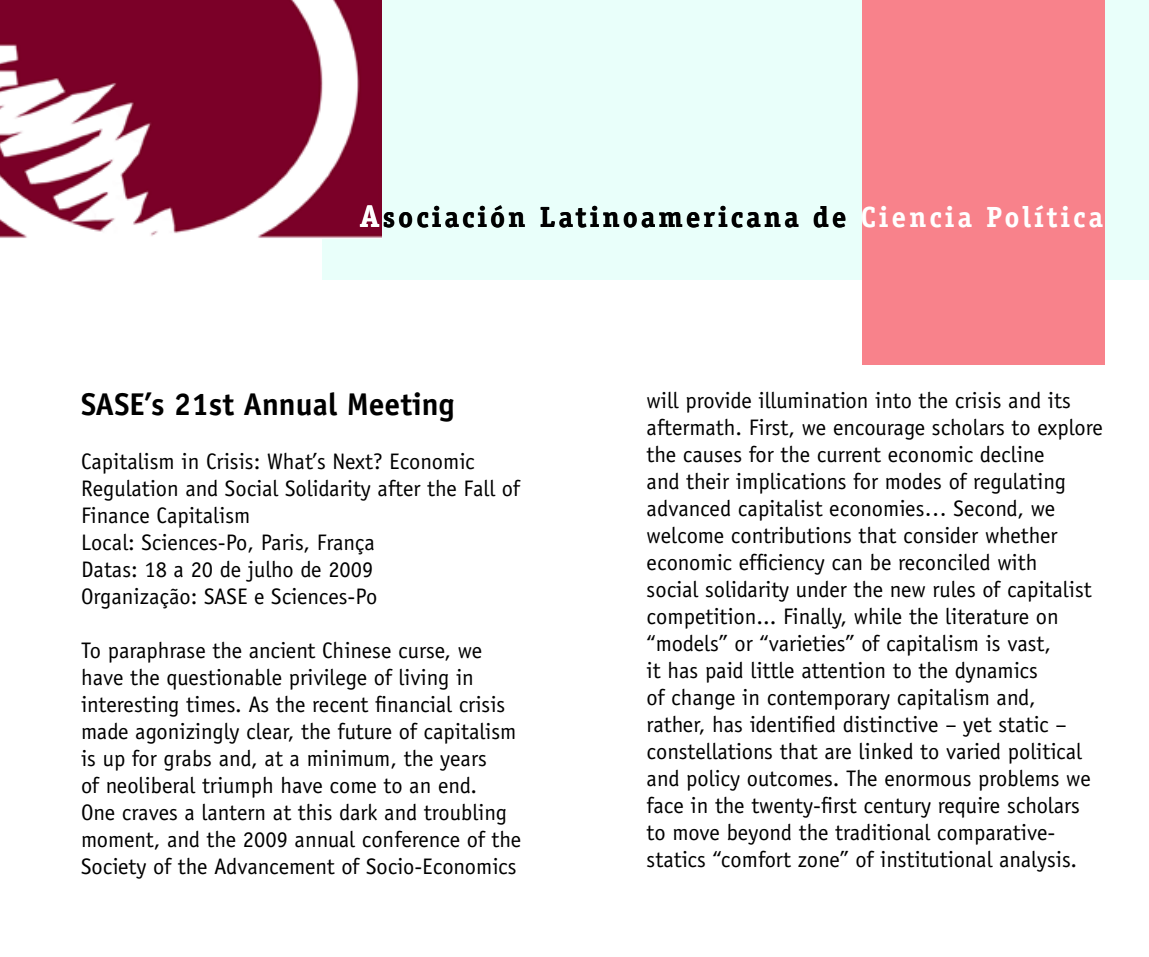
<style>
.page{position:relative;width:1149px;height:957px;background:#fff}
.page>*{position:absolute;margin:0;border:0;box-sizing:border-box;transform-origin:0 0}
.t1{font:700 31.5px "Officina Sans Std";color:#000}
.t2{font:700 29.25px "Officina Serif Std";letter-spacing:.1em;color:#000}
.t3{font:22.5px/27px "Officina Sans Std";color:#000}
.s1{font-size:31.5px;color:#fff}
.s2{color:#fff}
</style>
<div class="page">
<div style="left:322px;top:0;width:826px;height:279px;background:#e9fffa"></div>
<img style="left:0;top:0;width:381px;height:238px">
<div style="left:862px;top:0;width:242px;height:364px;background:#f8828b"></div>
<h2 class="t2" style="left:360px;top:199px;width:744px"><span class="s1">A</span>sociación Latinoamericana de <span class="s2">Ciencia Política</span></h2>
<h1 class="t1" style="left:81px;top:384px;width:375px">SASE’s 21st Annual Meeting</h1>
<p class="t3" style="left:81px;top:447px;width:440px">Capitalism in Crisis: What’s Next? Economic Regulation and Social Solidarity after the Fall of Finance Capitalism<br>Local: Sciences-Po, Paris, França<br>Datas: 18 a 20 de julho de 2009<br>Organização: SASE e Sciences-Po</p>
<p class="t3" style="left:81px;top:636px;width:441px">To paraphrase the ancient Chinese curse, we have the questionable privilege of living in interesting times. As the recent financial crisis made agonizingly clear, the future of capitalism is up for grabs and, at a minimum, the years<br>of neoliberal triumph have come to an end.<br>One craves a lantern at this dark and troubling moment, and the 2009 annual conference of the Society of the Advancement of Socio-Economics</p>
<p class="t3" style="left:646px;top:387px;width:457px">will provide illumination into the crisis and its aftermath. First, we encourage scholars to explore the causes for the current economic decline<br>and their implications for modes of regulating advanced capitalist economies… Second, we welcome contributions that consider whether economic efficiency can be reconciled with<br>social solidarity under the new rules of capitalist competition... Finally, while the literature on “models” or “varieties” of capitalism is vast,<br>it has paid little attention to the dynamics<br>of change in contemporary capitalism and,<br>rather, has identified distinctive – yet static – constellations that are linked to varied political and policy outcomes. The enormous problems we face in the twenty-first century require scholars to move beyond the traditional comparative&shy;statics “comfort zone” of institutional analysis.</p>
</div>
